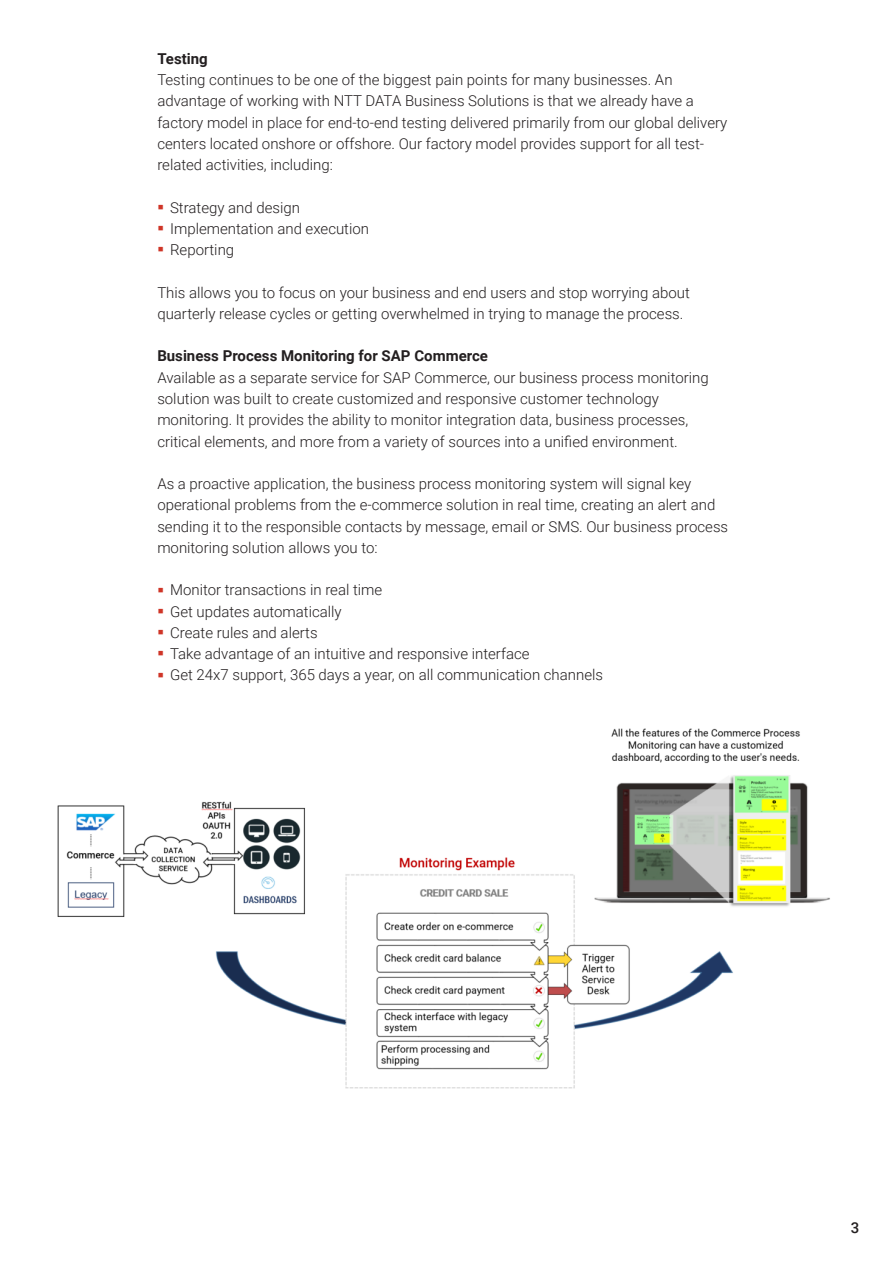
<style>
.page{position:relative;width:893px;height:1263px;background:#fff}
.page>*{position:absolute;margin:0;border:0;box-sizing:border-box;transform-origin:0 0}
.t1{font:900 34.95px "Roboto";color:#cf3527;scale:.43 1}
._07_Copy_grid_10pt{font:300 15px/21.3px "Roboto";color:#231f20}
._05_Headline_H2_grid{font:700 15px "Roboto";color:#231f20}
.t2{font:500 15px "Roboto";color:#231f20}
</style>
<div class="page">
<img style="left:57px;top:728px;width:773px;height:361px">
<p class="_05_Headline_H2_grid" style="left:157px;top:48px;width:52px">Testing</p>
<p class="_07_Copy_grid_10pt" style="left:157px;top:69px;width:572px">Testing continues to be one of the biggest pain points for many businesses. An advantage of working with NTT DATA Business Solutions is that we already have a factory model in place for end-to-end testing delivered primarily from our global delivery centers located onshore or offshore. Our factory model provides support for all test&shy;related activities, including:</p>
<p class="t1" style="left:157px;top:181px;width:17px">-</p>
<p class="_07_Copy_grid_10pt" style="left:170px;top:196px;width:132px">Strategy and design</p>
<p class="t1" style="left:157px;top:202px;width:17px">-</p>
<p class="_07_Copy_grid_10pt" style="left:170px;top:217px;width:200px">Implementation and execution</p>
<p class="t1" style="left:157px;top:223px;width:17px">-</p>
<p class="_07_Copy_grid_10pt" style="left:170px;top:239px;width:66px">Reporting</p>
<p class="_07_Copy_grid_10pt" style="left:157px;top:281px;width:534px">This allows you to focus on your business and end users and stop worrying about quarterly release cycles or getting overwhelmed in trying to manage the process.</p>
<p class="_05_Headline_H2_grid" style="left:157px;top:346px;width:332px">Business Process Monitoring for SAP Commerce</p>
<p class="_07_Copy_grid_10pt" style="left:157px;top:366px;width:553px">Available as a separate service for SAP Commerce, our business process monitoring solution was built to create customized and responsive customer technology monitoring. It provides the ability to monitor integration data, business processes, critical elements, and more from a variety of sources into a unified environment.</p>
<p class="_07_Copy_grid_10pt" style="left:157px;top:472px;width:572px">As a proactive application, the business process monitoring system will signal key operational problems from the e-commerce solution in real time, creating an alert and sending it to the responsible contacts by message, email or SMS. Our business process monitoring solution allows you to:</p>
<p class="t1" style="left:157px;top:564px;width:17px">-</p>
<p class="_07_Copy_grid_10pt" style="left:170px;top:579px;width:214px">Monitor transactions in real time</p>
<p class="t1" style="left:157px;top:585px;width:17px">-</p>
<p class="_07_Copy_grid_10pt" style="left:170px;top:600px;width:173px">Get updates automatically</p>
<p class="t1" style="left:157px;top:606px;width:17px">-</p>
<p class="_07_Copy_grid_10pt" style="left:170px;top:621px;width:149px">Create rules and alerts</p>
<p class="t1" style="left:157px;top:627px;width:17px">-</p>
<p class="_07_Copy_grid_10pt" style="left:170px;top:643px;width:361px">Take advantage of an intuitive and responsive interface</p>
<p class="t1" style="left:157px;top:649px;width:17px">-</p>
<p class="_07_Copy_grid_10pt" style="left:170px;top:664px;width:434px">Get 24x7 support, 365 days a year, on all communication channels</p>
<p class="t2" style="left:851px;top:1217px;width:10px">3</p>
</div>
